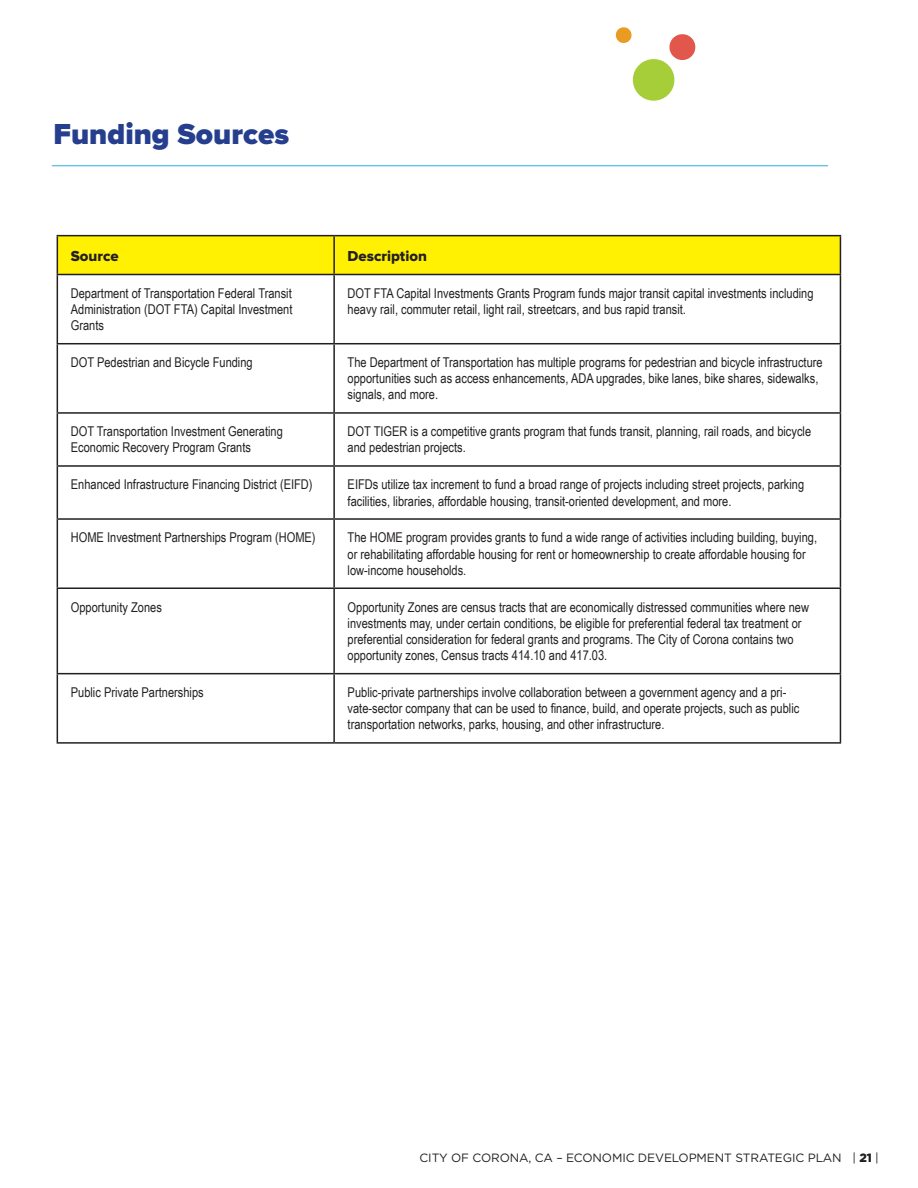
<style>
.page{position:relative;width:918px;height:1188px;background:#fff}
.page>*{position:absolute;margin:0;border:0;box-sizing:border-box;transform-origin:0 0}
.t1{font:900 30px "Proxima Nova";color:#253f8e}
.t2{font:15px "Proxima Nova Extrabld";color:#231f20}
.t3{font:13.5px/16.2px "Arial Narrow";color:#231f20}
.t4{font:12px "Gotham";letter-spacing:-.01em;color:#231f20}
.s1{font-weight:900}
</style>
<div class="page">
<div style="left:58px;top:236px;width:782px;height:38px;background:#fff101"></div>
<hr style="left:57px;top:235px;width:277px;height:1px;background:#231f20">
<hr style="left:57px;top:236px;width:1px;height:38px;background:#231f20">
<hr style="left:334px;top:235px;width:507px;height:1px;background:#231f20">
<hr style="left:333px;top:236px;width:2px;height:38px;background:#231f20">
<hr style="left:840px;top:236px;width:1px;height:38px;background:#231f20">
<hr style="left:57px;top:274px;width:277px;height:1px;background:#231f20">
<hr style="left:57px;top:275px;width:1px;height:68px;background:#231f20">
<hr style="left:334px;top:274px;width:507px;height:1px;background:#231f20">
<hr style="left:333px;top:275px;width:2px;height:68px;background:#231f20">
<hr style="left:840px;top:275px;width:1px;height:68px;background:#231f20">
<hr style="left:57px;top:343px;width:277px;height:1px;background:#231f20">
<hr style="left:57px;top:344px;width:1px;height:68px;background:#231f20">
<hr style="left:334px;top:343px;width:507px;height:1px;background:#231f20">
<hr style="left:333px;top:344px;width:2px;height:68px;background:#231f20">
<hr style="left:840px;top:344px;width:1px;height:68px;background:#231f20">
<hr style="left:57px;top:412px;width:277px;height:2px;background:#231f20">
<hr style="left:57px;top:414px;width:1px;height:51px;background:#231f20">
<hr style="left:334px;top:412px;width:507px;height:2px;background:#231f20">
<hr style="left:333px;top:414px;width:2px;height:51px;background:#231f20">
<hr style="left:840px;top:414px;width:1px;height:51px;background:#231f20">
<hr style="left:57px;top:465px;width:277px;height:2px;background:#231f20">
<hr style="left:57px;top:467px;width:1px;height:51px;background:#231f20">
<hr style="left:334px;top:465px;width:507px;height:2px;background:#231f20">
<hr style="left:333px;top:467px;width:2px;height:51px;background:#231f20">
<hr style="left:840px;top:467px;width:1px;height:51px;background:#231f20">
<hr style="left:57px;top:518px;width:277px;height:2px;background:#231f20">
<hr style="left:57px;top:520px;width:1px;height:67px;background:#231f20">
<hr style="left:334px;top:518px;width:507px;height:2px;background:#231f20">
<hr style="left:333px;top:520px;width:2px;height:67px;background:#231f20">
<hr style="left:840px;top:520px;width:1px;height:67px;background:#231f20">
<hr style="left:57px;top:587px;width:277px;height:2px;background:#231f20">
<hr style="left:57px;top:589px;width:1px;height:84px;background:#231f20">
<hr style="left:334px;top:587px;width:507px;height:2px;background:#231f20">
<hr style="left:333px;top:589px;width:2px;height:84px;background:#231f20">
<hr style="left:840px;top:589px;width:1px;height:84px;background:#231f20">
<hr style="left:57px;top:673px;width:277px;height:1px;background:#231f20">
<hr style="left:57px;top:674px;width:1px;height:68px;background:#231f20">
<hr style="left:334px;top:673px;width:507px;height:1px;background:#231f20">
<hr style="left:333px;top:674px;width:2px;height:68px;background:#231f20">
<hr style="left:840px;top:674px;width:1px;height:68px;background:#231f20">
<hr style="left:57px;top:742px;width:277px;height:2px;background:#231f20">
<hr style="left:334px;top:742px;width:507px;height:2px;background:#231f20">
<svg style="left:615px;top:27px;width:81px;height:74px"></svg>
<hr style="left:52px;top:165px;width:776px;height:1px;background:#31afe4">
<p class="t1" style="left:53px;top:112px;width:237px">Funding Sources</p>
<p class="t2" style="left:71px;top:249px;width:49px">Source</p>
<p class="t2" style="left:348px;top:249px;width:81px">Description</p>
<p class="t3" style="left:71px;top:284px;width:223px;text-align:justify">Department of Transportation Federal Transit Administration (DOT FTA) Capital Investment Grants</p>
<p class="t3" style="left:348px;top:284px;width:467px">DOT FTA Capital Investments Grants Program funds major transit capital investments including heavy rail, commuter retail, light rail, streetcars, and bus rapid transit.</p>
<p class="t3" style="left:71px;top:354px;width:183px">DOT Pedestrian and Bicycle Funding</p>
<p class="t3" style="left:348px;top:354px;width:477px">The Department of Transportation has multiple programs for pedestrian and bicycle infrastructure opportunities such as access enhancements, ADA upgrades, bike lanes, bike shares, sidewalks, signals, and more.</p>
<p class="t3" style="left:71px;top:423px;width:214px">DOT Transportation Investment Generating<br>Economic Recovery Program Grants</p>
<p class="t3" style="left:348px;top:423px;width:465px">DOT TIGER is a competitive grants program that funds transit, planning, rail roads, and bicycle and pedestrian projects.</p>
<p class="t3" style="left:71px;top:476px;width:243px">Enhanced Infrastructure Financing District (EIFD)</p>
<p class="t3" style="left:348px;top:476px;width:458px">EIFDs utilize tax increment to fund a broad range of projects including street projects, parking facilities, libraries, affordable housing, transit-oriented development, and more.</p>
<p class="t3" style="left:71px;top:529px;width:246px">HOME Investment Partnerships Program (HOME)</p>
<p class="t3" style="left:348px;top:529px;width:471px">The HOME program provides grants to fund a wide range of activities including building, buying, or rehabilitating affordable housing for rent or homeownership to create affordable housing for low-income households.</p>
<p class="t3" style="left:71px;top:598px;width:93px">Opportunity Zones</p>
<p class="t3" style="left:348px;top:598px;width:463px">Opportunity Zones are census tracts that are economically distressed communities where new investments may, under certain conditions, be eligible for preferential federal tax treatment or preferential consideration for federal grants and programs. The City of Corona contains two opportunity zones, Census tracts 414.10 and 417.03.</p>
<p class="t3" style="left:71px;top:684px;width:134px">Public Private Partnerships</p>
<p class="t3" style="left:348px;top:684px;width:453px">Public-private partnerships involve collaboration between a government agency and a pri&shy;vate-sector company that can be used to finance, build, and operate projects, such as public transportation networks, parks, housing, and other infrastructure.</p>
<p class="t4" style="left:420px;top:1150px;width:461px">CITY OF CORONA, CA – ECONOMIC DEVELOPMENT STRATEGIC PLAN | <span class="s1">21</span> |</p>
</div>
